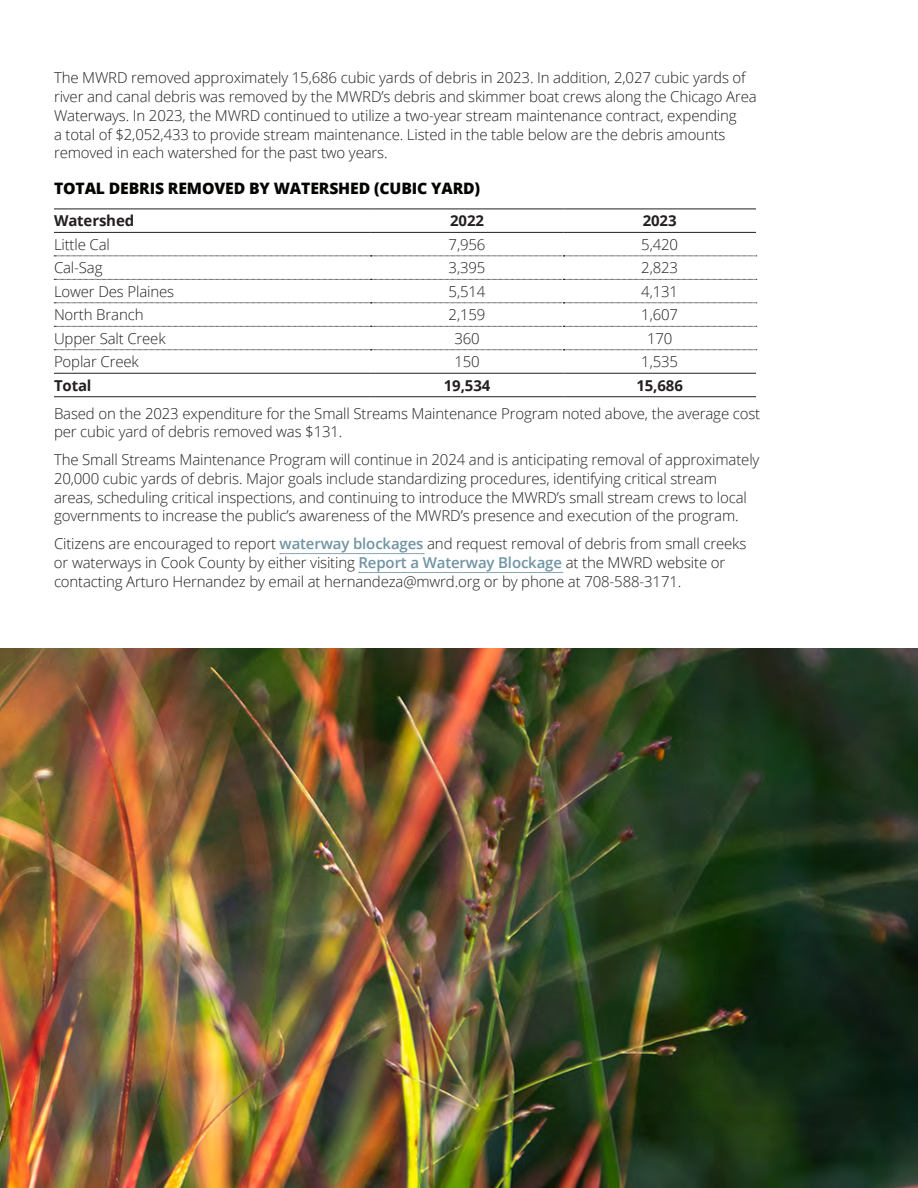
<style>
.page{position:relative;width:918px;height:1188px;background:#fff}
.page>*{position:absolute;margin:0;border:0;box-sizing:border-box;transform-origin:0 0}
.t1{font:800 15.75px "Open Sans";letter-spacing:-.01em;color:#040503}
.t2{font:300 15px/18.8px "Open Sans";letter-spacing:-.01em;color:#231f20}
.t3{font:700 15px "Open Sans";letter-spacing:-.01em;color:#231f20}
.s1{font-weight:600;color:#7094a3}
</style>
<div class="page">
<img style="left:0;top:648px;width:918px;height:540px">
<svg style="left:280px;top:553px;width:144px;height:1px"></svg>
<svg style="left:359px;top:572px;width:204px;height:1px"></svg>
<hr style="left:54px;top:209px;width:317px;height:1px;background:#231f20">
<hr style="left:371px;top:209px;width:192px;height:1px;background:#231f20">
<hr style="left:563px;top:209px;width:193px;height:1px;background:#231f20">
<hr style="left:54px;top:396px;width:317px;height:1px;background:#231f20">
<hr style="left:371px;top:396px;width:192px;height:1px;background:#231f20">
<hr style="left:563px;top:396px;width:193px;height:1px;background:#231f20">
<svg style="left:54px;top:256px;width:703px;height:1px"></svg>
<svg style="left:54px;top:279px;width:703px;height:1px"></svg>
<svg style="left:54px;top:303px;width:703px;height:1px"></svg>
<svg style="left:54px;top:326px;width:703px;height:1px"></svg>
<svg style="left:54px;top:350px;width:703px;height:1px"></svg>
<hr style="left:54px;top:232px;width:317px;height:1px;background:#231f20">
<hr style="left:371px;top:232px;width:192px;height:1px;background:#231f20">
<hr style="left:563px;top:232px;width:193px;height:1px;background:#231f20">
<hr style="left:54px;top:373px;width:317px;height:1px;background:#231f20">
<hr style="left:371px;top:373px;width:192px;height:1px;background:#231f20">
<hr style="left:563px;top:373px;width:193px;height:1px;background:#231f20">
<p class="t2" style="left:54px;top:68px;width:704px">The MWRD removed approximately 15,686 cubic yards of debris in 2023. In addition, 2,027 cubic yards of river and canal debris was removed by the MWRD’s debris and skimmer boat crews along the Chicago Area Waterways. In 2023, the MWRD continued to utilize a two-year stream maintenance contract, expending<br>a total of $2,052,433 to provide stream maintenance. Listed in the table below are the debris amounts removed in each watershed for the past two years.</p>
<p class="t1" style="left:54px;top:182px;width:428px">TOTAL DEBRIS REMOVED BY WATERSHED (CUBIC YARD)</p>
<p class="t3" style="left:54px;top:215px;width:82px">Watershed</p>
<p class="t3" style="left:450px;top:215px;width:35px">2022</p>
<p class="t3" style="left:643px;top:215px;width:35px">2023</p>
<p class="t2" style="left:54px;top:235px;width:57px">Little Cal</p>
<p class="t2" style="left:449px;top:235px;width:38px">7,956</p>
<p class="t2" style="left:641px;top:235px;width:38px">5,420</p>
<p class="t2" style="left:54px;top:258px;width:50px">Cal-Sag</p>
<p class="t2" style="left:449px;top:258px;width:38px">3,395</p>
<p class="t2" style="left:641px;top:258px;width:38px">2,823</p>
<p class="t2" style="left:54px;top:282px;width:122px">Lower Des Plaines</p>
<p class="t2" style="left:449px;top:282px;width:38px">5,514</p>
<p class="t2" style="left:641px;top:282px;width:38px">4,131</p>
<p class="t2" style="left:54px;top:305px;width:91px">North Branch</p>
<p class="t2" style="left:449px;top:305px;width:38px">2,159</p>
<p class="t2" style="left:641px;top:305px;width:38px">1,607</p>
<p class="t2" style="left:54px;top:329px;width:113px">Upper Salt Creek</p>
<p class="t2" style="left:454px;top:329px;width:27px">360</p>
<p class="t2" style="left:647px;top:329px;width:27px">170</p>
<p class="t2" style="left:54px;top:352px;width:86px">Poplar Creek</p>
<p class="t2" style="left:454px;top:352px;width:27px">150</p>
<p class="t2" style="left:641px;top:352px;width:38px">1,535</p>
<p class="t3" style="left:54px;top:379px;width:39px">Total</p>
<p class="t3" style="left:444px;top:379px;width:48px">19,534</p>
<p class="t3" style="left:636px;top:379px;width:48px">15,686</p>
<p class="t2" style="left:54px;top:403px;width:708px">Based on the 2023 expenditure for the Small Streams Maintenance Program noted above, the average cost per cubic yard of debris removed was $131.</p>
<p class="t2" style="left:54px;top:450px;width:707px">The Small Streams Maintenance Program will continue in 2024 and is anticipating removal of approximately 20,000 cubic yards of debris. Major goals include standardizing procedures, identifying critical stream areas, scheduling critical inspections, and continuing to introduce the MWRD’s small stream crews to local governments to increase the public’s awareness of the MWRD’s presence and execution of the program.</p>
<p class="t2" style="left:54px;top:534px;width:694px">Citizens are encouraged to report <span class="s1">waterway blockages</span> and request removal of debris from small creeks or waterways in Cook County by either visiting <span class="s1">Report a Waterway Blockage</span> at the MWRD website or contacting Arturo Hernandez by email at hernandeza@mwrd.org or by phone at 708-588-3171.</p>
</div>
